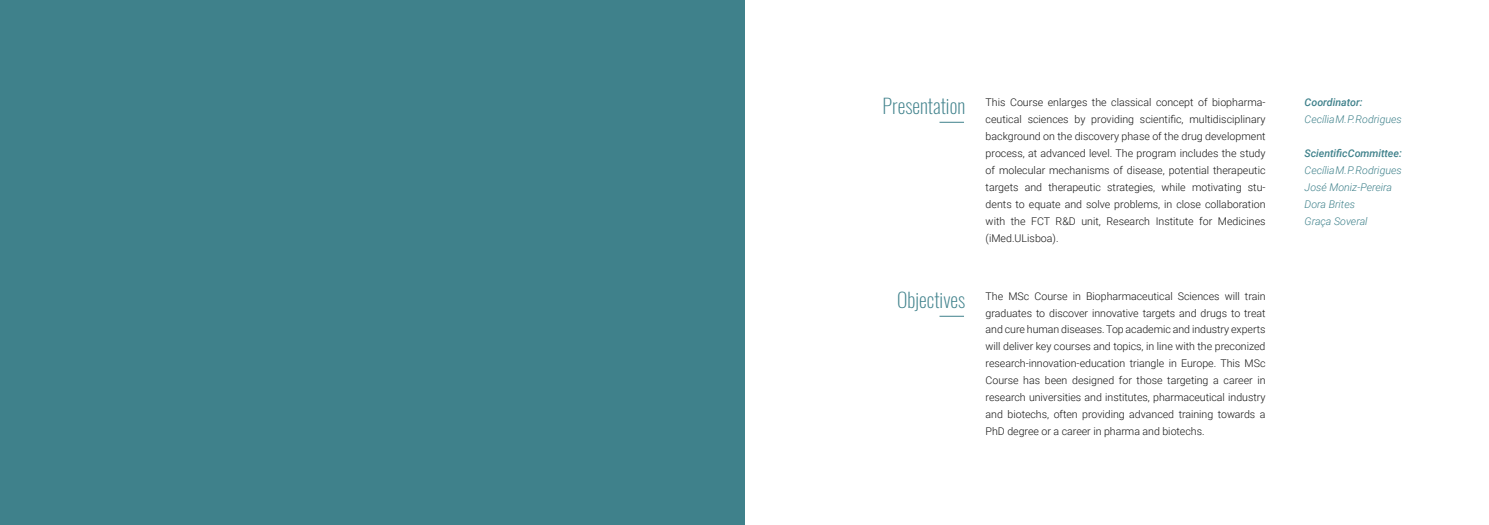
<style>
.page{position:relative;width:1489px;height:525px;background:#fff}
.page>*{position:absolute;margin:0;border:0;box-sizing:border-box;transform-origin:0 0}
.Corpo{font:200 20px "Oswald";color:#3f818b}
.Corpo-2{font:300 10.62px/16.9px "Roboto";letter-spacing:-.005em;color:#141414;text-align:justify}
.Corpo-3{font:italic 300 10.62px "Roboto";color:#3f818b}
.Corpo-4{font:italic 500 10.62px "Roboto";letter-spacing:-.005em;color:#3f818b}
</style>
<div class="page">
<svg style="left:939px;top:122px;width:24px;height:1px"></svg>
<svg style="left:939px;top:315px;width:24px;height:1px"></svg>
<div style="left:0;top:0;width:744px;height:524px;background:#3f818b"></div>
<p class="Corpo" style="left:882px;top:88px;width:84px">Presentation</p>
<p class="Corpo" style="left:897px;top:282px;width:70px">Objectives</p>
<p class="Corpo-2" style="left:985px;top:94px;width:281px">This Course enlarges the classical concept of biopharma&shy;ceutical sciences by providing scientific, multidisciplinary background on the discovery phase of the drug development process, at advanced level. The program includes the study of molecular mechanisms of disease, potential therapeutic targets and therapeutic strategies, while motivating stu&shy;dents to equate and solve problems, in close collaboration with the FCT R&amp;D unit, Research Institute for Medicines (iMed.ULisboa).</p>
<p class="Corpo-2" style="left:985px;top:287px;width:281px">The MSc Course in Biopharmaceutical Sciences will train graduates to discover innovative targets and drugs to treat and cure human diseases. Top academic and industry experts will deliver key courses and topics, in line with the preconized research-innovation-education triangle in Europe. This MSc Course has been designed for those targeting a career in research universities and institutes, pharmaceutical industry and biotechs, often providing advanced training towards a PhD degree or a career in pharma and biotechs.</p>
<p class="Corpo-4" style="left:1304px;top:95px;width:59px">Coordinator:</p>
<p class="Corpo-3" style="left:1304px;top:112px;width:99px">Cecília M. P. Rodrigues</p>
<p class="Corpo-4" style="left:1304px;top:146px;width:99px">Scientific Committee:</p>
<p class="Corpo-3" style="left:1304px;top:163px;width:99px">Cecília M. P. Rodrigues</p>
<p class="Corpo-3" style="left:1304px;top:179px;width:89px">José Moniz-Pereira</p>
<p class="Corpo-3" style="left:1304px;top:196px;width:52px">Dora Brites</p>
<p class="Corpo-3" style="left:1304px;top:213px;width:64px">Graça Soveral</p>
</div>
